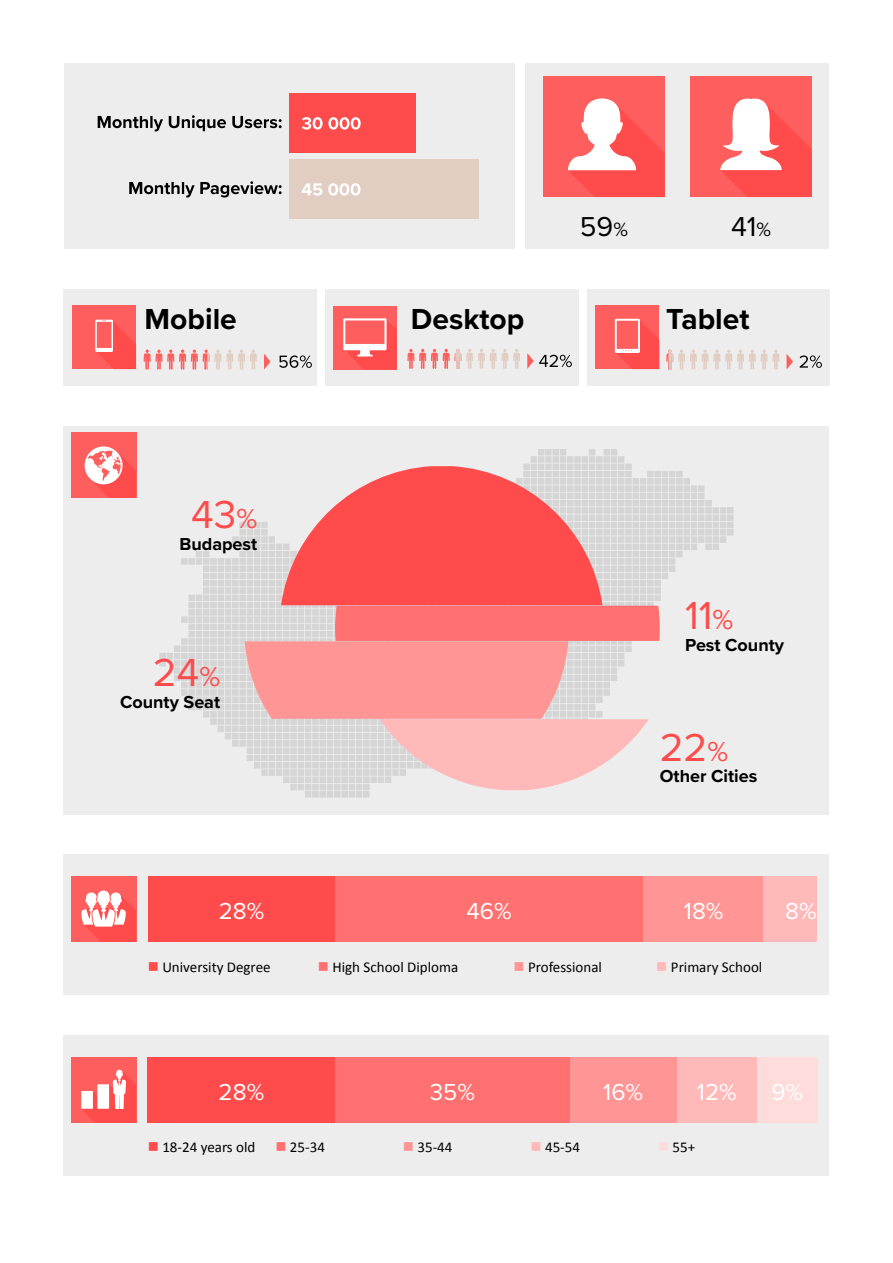
<style>
.page{position:relative;width:893px;height:1263px;background:#fff}
.page>*{position:absolute;margin:0;border:0;box-sizing:border-box;transform-origin:0 0}
.t1{font:40.5px "Proxima Nova";color:#ff4b4b}
.t2{font:700 30px "Proxima Nova";color:#000}
.t3{font:28.35px "Proxima Nova";color:#000}
.t4{font:24px "Proxima Nova";color:#fff}
.t5{font:700 18px "Proxima Nova";color:#000}
.t6{font:15px "Calibri";color:#000}
.s1{font-size:19.95px}
.s2{font-size:28.5px}
.s3{color:#ff4b4b}
.s4{color:#ff7171}
.s5{color:#ff9595}
.s6{color:#ffb9b9}
.s7{color:#ffdcdc}
</style>
<div class="page">
<div style="left:64px;top:426px;width:765px;height:389px;background:#ededed"></div>
<div style="left:64px;top:855px;width:765px;height:140px;background:#ededed"></div>
<div style="left:64px;top:1035px;width:765px;height:141px;background:#ededed"></div>
<div style="left:64px;top:64px;width:450px;height:185px;background:#ededed"></div>
<div style="left:526px;top:64px;width:303px;height:185px;background:#ededed"></div>
<div style="left:587px;top:289px;width:242px;height:97px;background:#ededed"></div>
<div style="left:595px;top:305px;width:64px;height:64px;background:#ff5e5e"></div>
<svg style="left:615px;top:319px;width:44px;height:50px"></svg>
<svg style="left:666px;top:349px;width:113px;height:21px"></svg>
<svg style="left:786px;top:354px;width:7px;height:16px"></svg>
<div style="left:64px;top:289px;width:253px;height:97px;background:#ededed"></div>
<div style="left:72px;top:305px;width:64px;height:64px;background:#ff5e5e"></div>
<svg style="left:95px;top:320px;width:41px;height:49px"></svg>
<svg style="left:144px;top:349px;width:113px;height:21px"></svg>
<svg style="left:264px;top:354px;width:6px;height:16px"></svg>
<div style="left:325px;top:289px;width:254px;height:97px;background:#ededed"></div>
<div style="left:333px;top:306px;width:64px;height:63px;background:#ff5e5e"></div>
<svg style="left:343px;top:318px;width:54px;height:51px"></svg>
<svg style="left:407px;top:349px;width:113px;height:20px"></svg>
<div style="left:289px;top:160px;width:190px;height:59px;background:#e2cdc3"></div>
<div style="left:289px;top:94px;width:127px;height:59px;background:#ff4b4b"></div>
<svg style="left:160px;top:449px;width:573px;height:348px"></svg>
<div style="left:148px;top:877px;width:187px;height:65px;background:#ff4b4b"></div>
<div style="left:335px;top:877px;width:308px;height:65px;background:#ff7171"></div>
<div style="left:643px;top:877px;width:121px;height:65px;background:#ff9595"></div>
<div style="left:763px;top:877px;width:54px;height:65px;background:#ffb9b9"></div>
<div style="left:543px;top:77px;width:122px;height:120px;background:#ff5e5e"></div>
<svg style="left:568px;top:98px;width:97px;height:99px"></svg>
<div style="left:690px;top:77px;width:122px;height:120px;background:#ff5e5e"></div>
<svg style="left:720px;top:98px;width:92px;height:99px"></svg>
<div style="left:71px;top:433px;width:65px;height:65px;background:#ff5e5e"></div>
<svg style="left:85px;top:446px;width:51px;height:52px"></svg>
<div style="left:71px;top:1058px;width:65px;height:65px;background:#ff5e5e"></div>
<svg style="left:81px;top:1070px;width:55px;height:53px"></svg>
<div style="left:71px;top:877px;width:65px;height:65px;background:#ff5e5e"></div>
<svg style="left:81px;top:890px;width:55px;height:52px"></svg>
<svg style="left:302px;top:183px;width:59px;height:13px"></svg>
<svg style="left:302px;top:117px;width:59px;height:13px"></svg>
<svg style="left:279px;top:355px;width:33px;height:13px"></svg>
<svg style="left:800px;top:355px;width:22px;height:13px"></svg>
<svg style="left:527px;top:353px;width:45px;height:16px"></svg>
<div style="left:757px;top:1058px;width:60px;height:65px;background:#ffdcdc"></div>
<div style="left:677px;top:1058px;width:80px;height:65px;background:#ffb9b9"></div>
<div style="left:570px;top:1058px;width:107px;height:65px;background:#ff9595"></div>
<div style="left:335px;top:1058px;width:235px;height:65px;background:#ff7171"></div>
<div style="left:148px;top:1058px;width:187px;height:65px;background:#ff4b4b"></div>
<svg style="left:129px;top:181px;width:153px;height:17px"></svg>
<svg style="left:98px;top:115px;width:184px;height:16px"></svg>
<h3 class="t3" style="left:580px;top:205px;width:50px">59<span class="s1">%</span></h3>
<h3 class="t3" style="left:731px;top:205px;width:42px">41<span class="s1">%</span></h3>
<h2 class="t2" style="left:145px;top:296px;width:94px">Mobile</h2>
<h2 class="t2" style="left:411px;top:297px;width:115px">Desktop</h2>
<h2 class="t2" style="left:666px;top:297px;width:85px">Tablet</h2>
<h1 class="t1" style="left:191px;top:485px;width:67px">43<span class="s2">%</span></h1>
<p class="t5" style="left:179px;top:530px;width:79px">Budapest</p>
<h1 class="t1" style="left:153px;top:642px;width:69px">24<span class="s2">%</span></h1>
<p class="t5" style="left:120px;top:688px;width:102px">County Seat</p>
<h1 class="t1" style="left:685px;top:586px;width:50px">11<span class="s2">%</span></h1>
<p class="t5" style="left:685px;top:631px;width:101px">Pest County</p>
<h1 class="t1" style="left:660px;top:717px;width:70px">22<span class="s2">%</span></h1>
<p class="t5" style="left:660px;top:763px;width:99px">Other Cities</p>
<h3 class="t4" style="left:219px;top:893px;width:47px">28%</h3>
<h3 class="t4" style="left:467px;top:893px;width:47px">46%</h3>
<h3 class="t4" style="left:684px;top:893px;width:41px">18%</h3>
<h3 class="t4" style="left:785px;top:893px;width:33px">8%</h3>
<p class="t6" style="left:148px;top:956px;width:124px"><span class="s3">■</span> University Degree</p>
<p class="t6" style="left:318px;top:956px;width:142px"><span class="s4">■</span> High School Diploma</p>
<p class="t6" style="left:513px;top:956px;width:90px"><span class="s5">■</span> Professional</p>
<p class="t6" style="left:656px;top:956px;width:108px"><span class="s6">■</span> Primary School</p>
<h3 class="t4" style="left:219px;top:1074px;width:47px">28%</h3>
<h3 class="t4" style="left:430px;top:1074px;width:47px">35%</h3>
<h3 class="t4" style="left:603px;top:1074px;width:41px">16%</h3>
<h3 class="t4" style="left:697px;top:1074px;width:41px">12%</h3>
<h3 class="t4" style="left:771px;top:1074px;width:33px">9%</h3>
<p class="t6" style="left:148px;top:1137px;width:109px"><span class="s3">■</span> 18-24 years old</p>
<p class="t6" style="left:275px;top:1137px;width:51px"><span class="s4">■</span> 25-34</p>
<p class="t6" style="left:403px;top:1137px;width:51px"><span class="s5">■</span> 35-44</p>
<p class="t6" style="left:530px;top:1137px;width:51px"><span class="s6">■</span> 45-54</p>
<p class="t6" style="left:658px;top:1137px;width:39px"><span class="s7">■</span> 55+</p>
</div>
